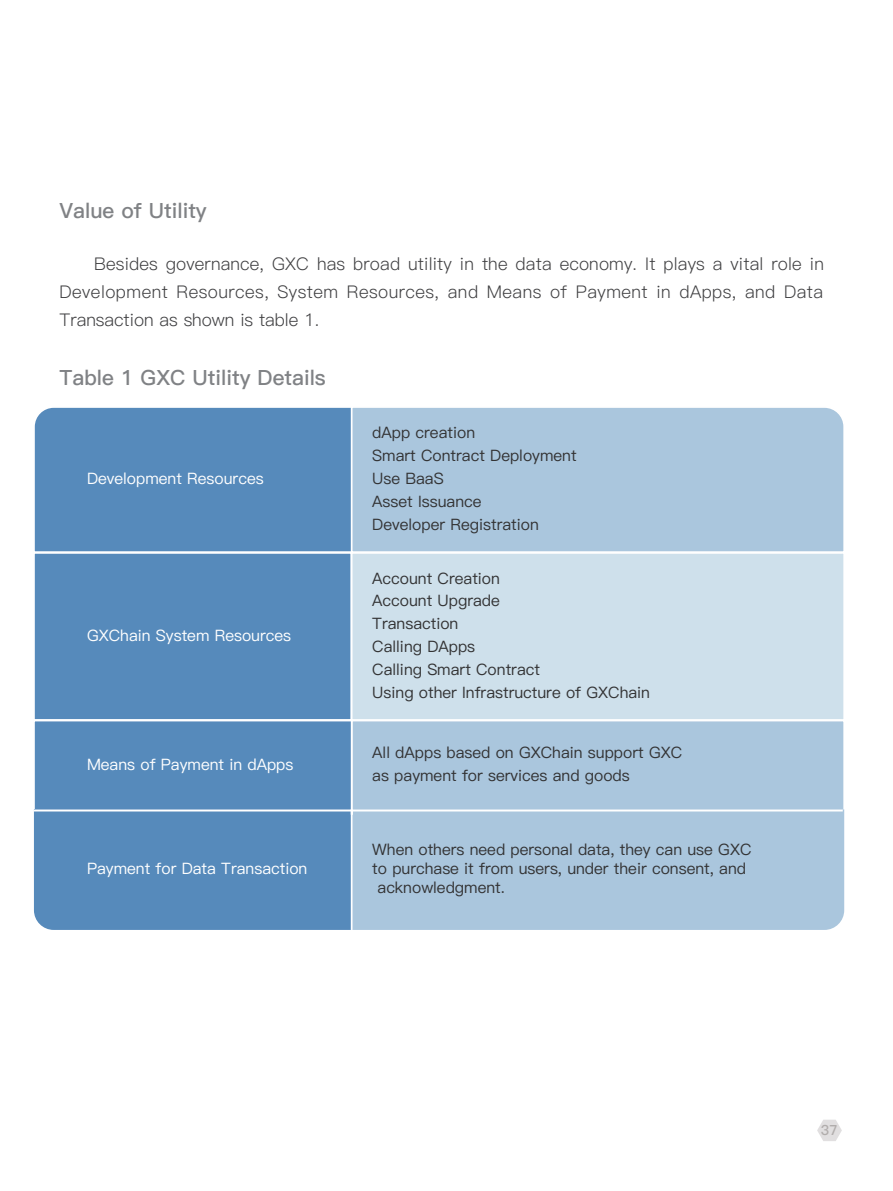
<style>
.page{position:relative;width:893px;height:1191px;background:#fff}
.page>*{position:absolute;margin:0;border:0;box-sizing:border-box;transform-origin:0 0}
.t1{font:21px "Ping Fang SC Bold";color:#808285}
.t2{font:17.5px/28px "Ping Fang SC Regular";letter-spacing:.015em;color:#3f3f41;text-align:justify}
.t3{font:15.75px/22.9px "Ping Fang SC Medium";color:#333334}
.t4{font:15.75px "Ping Fang SC Medium";color:#fff}
.t5{font:14px "Ping Fang SC Bold";color:#b1adac}
</style>
<div class="page">
<svg style="left:817px;top:1119px;width:25px;height:22px"></svg>
<div style="left:351px;top:719px;width:494px;height:91px;background:#aac6dd;border:2px solid #fff"></div>
<div style="left:33px;top:551px;width:319px;height:170px;background:#568abb;border:2px solid #fff"></div>
<div style="left:33px;top:719px;width:319px;height:91px;background:#568abb"></div>
<div style="left:351px;top:551px;width:494px;height:170px;background:#cee0eb;border:2px solid #fff"></div>
<div style="left:34px;top:811px;width:317px;height:119px;background:#568abb"></div>
<div style="left:353px;top:809px;width:491px;height:121px;background:#aac6dd"></div>
<div style="left:33px;top:407px;width:317px;height:147px;background:#568abb"></div>
<div style="left:350px;top:407px;width:495px;height:147px;background:#aac6dd"></div>
<hr style="left:34px;top:719px;width:809px;height:2px;background:#fff">
<hr style="left:34px;top:552px;width:809px;height:1px;background:#fff">
<hr style="left:34px;top:809px;width:809px;height:2px;background:#fff">
<hr style="left:351px;top:720px;width:2px;height:94px;background:#fff">
<h1 class="t1" style="left:60px;top:198px;width:149px">Value of Utility</h1>
<p class="t2" style="left:60px;top:249px;width:766px;text-indent:35px">Besides governance, GXC has broad utility in the data economy. It plays a vital role in Development Resources, System Resources, and Means of Payment in dApps, and Data Transaction as shown is table 1.</p>
<h1 class="t1" style="left:60px;top:364px;width:268px">Table 1 GXC Utility Details</h1>
<p class="t4" style="left:87px;top:469px;width:178px">Development Resources</p>
<p class="t4" style="left:87px;top:626px;width:206px">GXChain System Resources</p>
<p class="t4" style="left:87px;top:755px;width:208px">Means of Payment in dApps</p>
<p class="t4" style="left:87px;top:859px;width:222px">Payment for Data Transaction</p>
<p class="t3" style="left:372px;top:421px;width:206px">dApp creation<br>Smart Contract Deployment<br>Use BaaS<br>Asset Issuance<br>Developer Registration</p>
<p class="t3" style="left:372px;top:566px;width:279px">Account Creation<br>Account Upgrade<br>Transaction<br>Calling DApps<br>Calling Smart Contract<br>Using other Infrastructure of GXChain</p>
<p class="t3" style="left:372px;top:741px;width:311px">All dApps based on GXChain support GXC as payment for services and goods</p>
<p class="t3" style="left:372px;top:838px;width:381px">When others need personal data, they can use GXC</p>
<p class="t3" style="left:372px;top:857px;width:375px">to purchase it from users, under their consent, and</p>
<p class="t3" style="left:378px;top:876px;width:129px">acknowledgment.</p>
<p class="t5" style="left:821px;top:1121px;width:18px">37</p>
</div>
